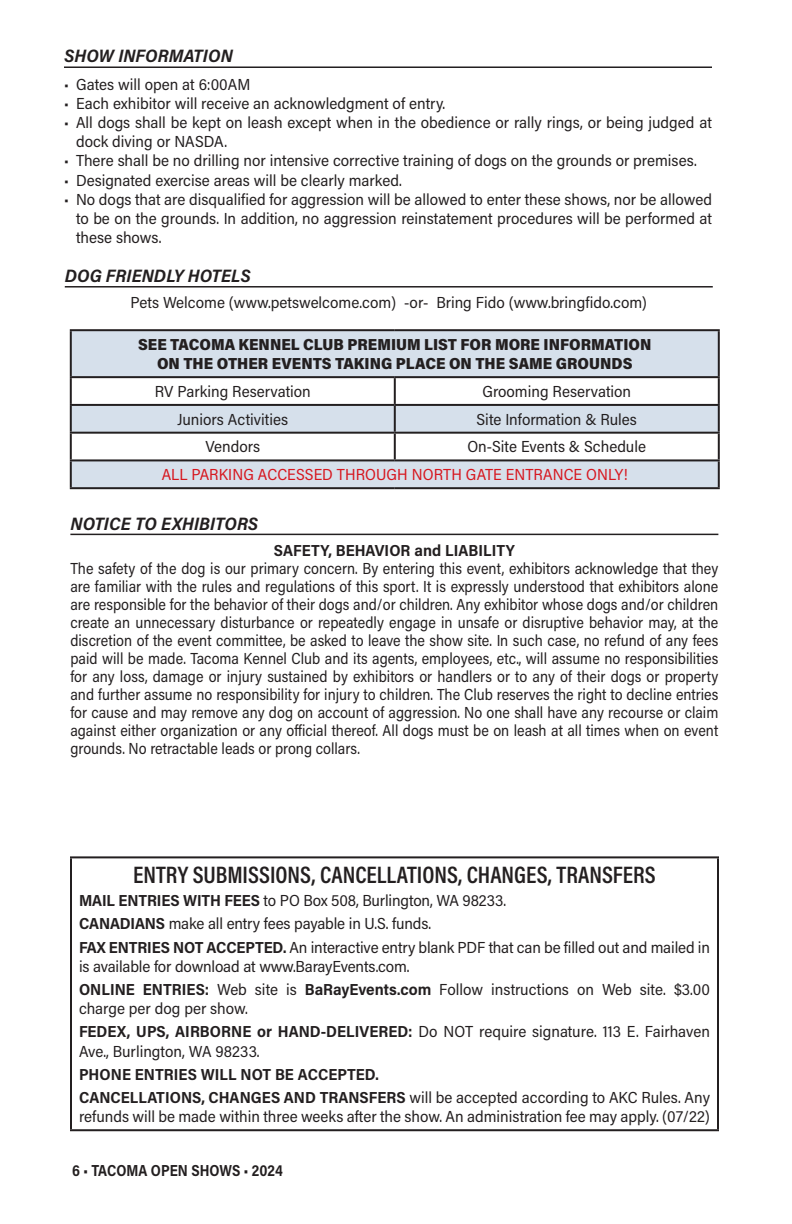
<style>
.page{position:relative;width:792px;height:1224px;background:#fff}
.page>*{position:absolute;margin:0;border:0;box-sizing:border-box;transform-origin:0 0}
.t1{font:600 24px "Acumin Pro Cond";color:#231f20}
.PLHeaders{font:italic 700 18px "Acumin Pro Semi Cond";color:#231f20}
.MainText27{font:16px/19.2px "Acumin Pro Semi Cond";color:#231f20}
.MainText27-2{font:16px/18px "Acumin Pro Semi Cond";color:#231f20;text-align:justify;scale:.94 1}
.MainText27-3{font:900 16px "Acumin Pro Semi Cond";color:#231f20}
.MainText27-4{font:700 16px "Acumin Pro Semi Cond";color:#231f20}
.MainText27-5{font:16px "Acumin Pro Semi Cond";letter-spacing:.005em;color:#d7171f}
.MainText27-6{font:700 16px "Acumin Pro Semi Cond";color:#231f20;scale:.9 1}
.s1{font-weight:700}
</style>
<div class="page">
<hr style="left:70px;top:856px;width:649px;height:2px;background:#231f20">
<hr style="left:70px;top:858px;width:2px;height:271px;background:#231f20">
<hr style="left:717px;top:858px;width:2px;height:271px;background:#231f20">
<hr style="left:70px;top:1129px;width:649px;height:2px;background:#231f20">
<hr style="left:65px;top:286px;width:648px;height:2px;background:#231f20">
<hr style="left:64px;top:66px;width:648px;height:2px;background:#231f20">
<hr style="left:70px;top:534px;width:648px;height:1px;background:#231f20">
<svg style="left:72px;top:331px;width:646px;height:156px;fill:#d6e0eb"></svg>
<svg style="left:72px;top:434px;width:646px;height:25px"></svg>
<hr style="left:70px;top:329px;width:325px;height:2px;background:#231f20">
<hr style="left:70px;top:331px;width:2px;height:45px;background:#231f20">
<hr style="left:395px;top:329px;width:325px;height:2px;background:#231f20">
<hr style="left:718px;top:331px;width:2px;height:45px;background:#231f20">
<hr style="left:70px;top:376px;width:325px;height:2px;background:#231f20">
<hr style="left:70px;top:378px;width:2px;height:26px;background:#231f20">
<hr style="left:395px;top:376px;width:325px;height:2px;background:#231f20">
<hr style="left:394px;top:378px;width:2px;height:26px;background:#231f20">
<hr style="left:718px;top:378px;width:2px;height:26px;background:#231f20">
<hr style="left:70px;top:404px;width:325px;height:2px;background:#231f20">
<hr style="left:70px;top:406px;width:2px;height:26px;background:#231f20">
<hr style="left:395px;top:404px;width:325px;height:2px;background:#231f20">
<hr style="left:394px;top:406px;width:2px;height:26px;background:#231f20">
<hr style="left:718px;top:406px;width:2px;height:26px;background:#231f20">
<hr style="left:70px;top:432px;width:325px;height:2px;background:#231f20">
<hr style="left:70px;top:434px;width:2px;height:25px;background:#231f20">
<hr style="left:395px;top:432px;width:325px;height:2px;background:#231f20">
<hr style="left:394px;top:434px;width:2px;height:25px;background:#231f20">
<hr style="left:718px;top:434px;width:2px;height:25px;background:#231f20">
<hr style="left:70px;top:459px;width:325px;height:2px;background:#231f20">
<hr style="left:70px;top:461px;width:2px;height:26px;background:#231f20">
<hr style="left:395px;top:459px;width:325px;height:2px;background:#231f20">
<hr style="left:718px;top:461px;width:2px;height:26px;background:#231f20">
<hr style="left:70px;top:487px;width:325px;height:2px;background:#231f20">
<hr style="left:395px;top:487px;width:325px;height:2px;background:#231f20">
<p class="PLHeaders" style="left:64px;top:43px;width:170px">SHOW INFORMATION</p>
<p class="MainText27" style="left:64px;top:74px;width:188px">• Gates will open at 6:00AM</p>
<p class="MainText27" style="left:64px;top:93px;width:383px">• Each exhibitor will receive an acknowledgment of entry.</p>
<p class="MainText27" style="left:76px;top:112px;width:637px;text-indent:-12px">• All dogs shall be kept on leash except when in the obedience or rally rings, or being judged at dock diving or NASDA.</p>
<p class="MainText27" style="left:64px;top:151px;width:634px">• There shall be no drilling nor intensive corrective training of dogs on the grounds or premises.</p>
<p class="MainText27" style="left:64px;top:170px;width:339px">• Designated exercise areas will be clearly marked.</p>
<p class="MainText27" style="left:76px;top:189px;width:638px;text-align:justify;text-indent:-12px">• No dogs that are disqualified for aggression will be allowed to enter these shows, nor be allowed to be on the grounds. In addition, no aggression reinstatement procedures will be performed at these shows.</p>
<p class="PLHeaders" style="left:65px;top:263px;width:187px">DOG FRIENDLY HOTELS</p>
<p class="MainText27" style="left:131px;top:292px;width:518px">Pets Welcome (www.petswelcome.com) -or- Bring Fido (www.bringfido.com)</p>
<p class="MainText27-3" style="left:138px;top:333px;width:515px">SEE TACOMA KENNEL CLUB PREMIUM LIST FOR MORE INFORMATION</p>
<p class="MainText27-3" style="left:157px;top:352px;width:477px">ON THE OTHER EVENTS TAKING PLACE ON THE SAME GROUNDS</p>
<p class="MainText27" style="left:155px;top:381px;width:158px">RV Parking Reservation</p>
<p class="MainText27" style="left:482px;top:381px;width:150px">Grooming Reservation</p>
<p class="MainText27" style="left:177px;top:409px;width:112px">Juniors Activities</p>
<p class="MainText27" style="left:477px;top:409px;width:162px">Site Information &amp; Rules</p>
<p class="MainText27" style="left:205px;top:437px;width:56px">Vendors</p>
<p class="MainText27" style="left:467px;top:437px;width:180px">On-Site Events &amp; Schedule</p>
<p class="MainText27-5" style="left:162px;top:464px;width:468px">ALL PARKING ACCESSED THROUGH NORTH GATE ENTRANCE ONLY!</p>
<p class="PLHeaders" style="left:70px;top:511px;width:189px">NOTICE TO EXHIBITORS</p>
<p class="MainText27-4" style="left:274px;top:539px;width:243px">SAFETY, BEHAVIOR and LIABILITY</p>
<p class="MainText27-2" style="left:70px;top:558px;width:691px">The safety of the dog is our primary concern. By entering this event, exhibitors acknowledge that they are familiar with the rules and regulations of this sport. It is expressly understood that exhibitors alone are responsible for the behavior of their dogs and/or children. Any exhibitor whose dogs and/or children create an unnecessary disturbance or repeatedly engage in unsafe or disruptive behavior may, at the discretion of the event committee, be asked to leave the show site. In such case, no refund of any fees paid will be made. Tacoma Kennel Club and its agents, employees, etc., will assume no responsibilities for any loss, damage or injury sustained by exhibitors or handlers or to any of their dogs or property and further assume no responsibility for injury to children. The Club reserves the right to decline entries for cause and may remove any dog on account of aggression. No one shall have any recourse or claim against either organization or any official thereof. All dogs must be on leash at all times when on event grounds. No retractable leads or prong collars.</p>
<p class="t1" style="left:133px;top:859px;width:524px">ENTRY SUBMISSIONS, CANCELLATIONS, CHANGES, TRANSFERS</p>
<p class="MainText27" style="left:79px;top:890px;width:429px"><span class="s1">MAIL ENTRIES WITH FEES</span> to PO Box 508, Burlington, WA 98233.</p>
<p class="MainText27" style="left:79px;top:914px;width:354px"><span class="s1">CANADIANS</span> make all entry fees payable in U.S. funds.</p>
<p class="MainText27" style="left:79px;top:937px;width:633px"><span class="s1">FAX ENTRIES NOT ACCEPTED.</span> An interactive entry blank PDF that can be filled out and mailed in is available for download at www.BarayEvents.com.</p>
<p class="MainText27" style="left:79px;top:979px;width:633px"><span class="s1">ONLINE ENTRIES:</span> Web site is <span class="s1">BaRayEvents.com</span> Follow instructions on Web site. $3.00 charge per dog per show.</p>
<p class="MainText27" style="left:79px;top:1022px;width:632px"><span class="s1">FEDEX, UPS, AIRBORNE or HAND-DELIVERED:</span> Do NOT require signature. 113 E. Fairhaven<br>Ave., Burlington, WA 98233.</p>
<p class="MainText27-4" style="left:79px;top:1063px;width:301px">PHONE ENTRIES WILL NOT BE ACCEPTED.</p>
<p class="MainText27" style="left:79px;top:1087px;width:633px"><span class="s1">CANCELLATIONS, CHANGES AND TRANSFERS</span> will be accepted according to AKC Rules. Any refunds will be made within three weeks after the show. An administration fee may apply. (07/22)</p>
<p class="MainText27-6" style="left:72px;top:1159px;width:236px">6 • TACOMA OPEN SHOWS • 2024</p>
</div>
